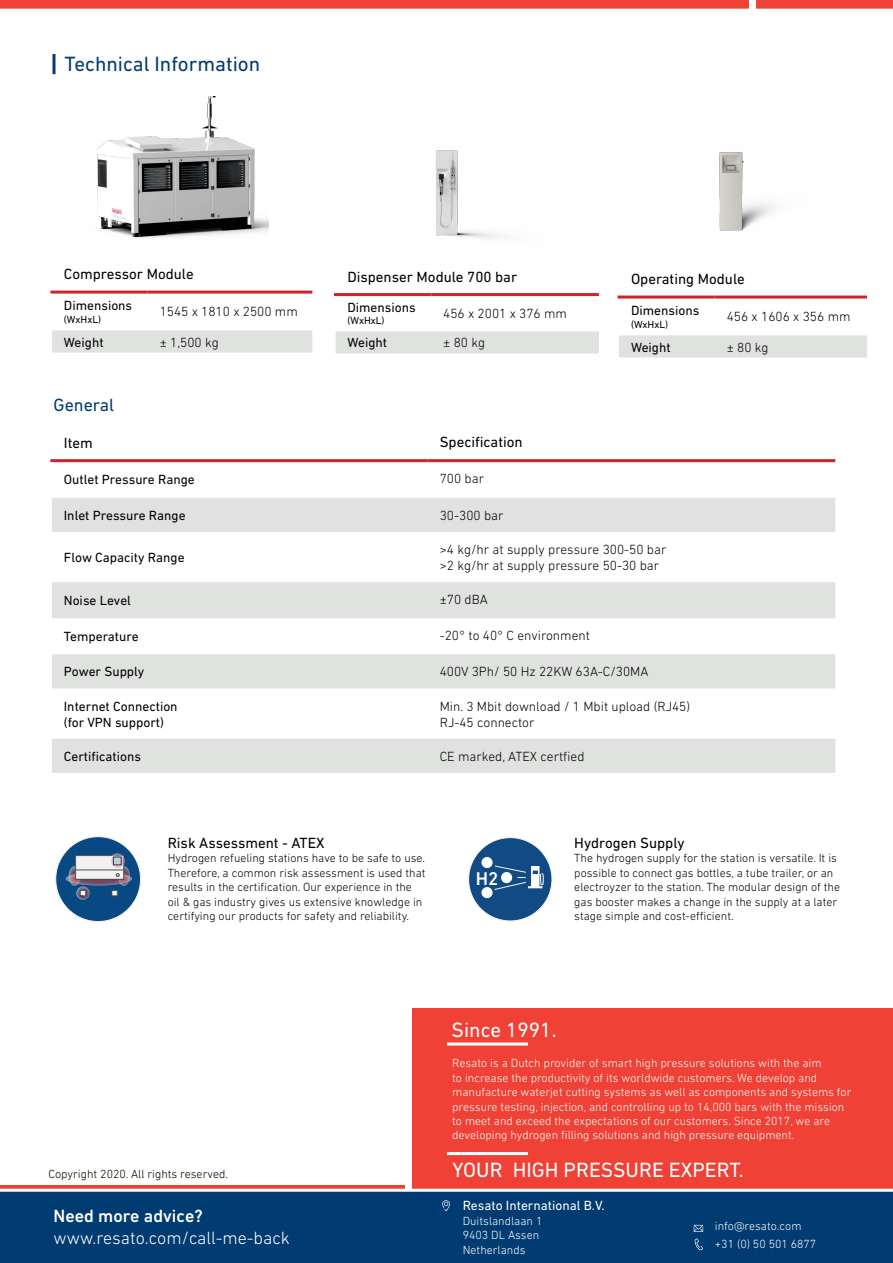
<style>
.page{position:relative;width:893px;height:1263px;background:#fff}
.page>*{position:absolute;margin:0;border:0;box-sizing:border-box;transform-origin:0 0}
.t1{font:21px "DIN Next LT Pro";color:#fff}
.t2{font:21px "DIN Next LT Pro";color:#003b71}
.t3{font:500 18.75px "DIN Next LT Pro";color:#fff}
.t4{font:300 18px "DIN Next LT Pro";color:#fff}
.t5{font:500 18px "DIN Next LT Pro";color:#fff}
.t6{font:18px "DIN Next LT Pro";color:#003b71}
.t7{font:15px "DIN Next LT Pro";color:#000}
.t8{font:300 13.5px/16.2px "DIN Next LT Pro";color:#000}
.t9{font:13.5px/16.2px "DIN Next LT Pro";color:#000}
.t10{font:13.5px "DIN Next LT Pro";color:#fff}
.t11{font:300 12px/14.4px "DIN Next LT Pro";color:#000}
.t12{font:300 12px/14.4px "DIN Next LT Pro";color:#fff}
.t13{font:10.5px "DIN Next LT Pro";color:#000}
</style>
<div class="page">
<div style="left:0;top:0;width:749px;height:9px;background:#ef4135"></div>
<div style="left:756px;top:0;width:137px;height:9px;background:#ef4135"></div>
<div style="left:412px;top:1008px;width:481px;height:181px;background:#ef4135"></div>
<hr style="left:447px;top:1042px;width:81px;height:3px;background:#fff">
<hr style="left:447px;top:1152px;width:81px;height:3px;background:#fff">
<svg style="left:0;top:1185px;width:405px;height:4px;background:#f04d42"></svg>
<div style="left:0;top:1191px;width:893px;height:72px;background:#003b71"></div>
<svg style="left:442px;top:1200px;width:8px;height:11px"></svg>
<svg style="left:694px;top:1225px;width:9px;height:7px"></svg>
<svg style="left:695px;top:1238px;width:8px;height:12px"></svg>
<img style="left:97px;top:97px;width:171px;height:141px">
<img style="left:436px;top:150px;width:65px;height:88px">
<img style="left:719px;top:152px;width:56px;height:79px">
<div style="left:52px;top:498px;width:783px;height:34px;background:#e1e1e1"></div>
<svg style="left:52px;top:582px;width:783px;height:191px;fill:#e0e2e0"></svg>
<hr style="left:50px;top:459px;width:378px;height:3px;background:#d2232a">
<hr style="left:428px;top:459px;width:407px;height:3px;background:#d2232a">
<hr style="left:52px;top:54px;width:3px;height:20px;background:#003b71">
<svg style="left:52px;top:290px;width:260px;height:62px"></svg>
<hr style="left:50px;top:294px;width:3px;height:36px;background:#fff">
<hr style="left:50px;top:291px;width:98px;height:3px;background:#d2232a">
<hr style="left:148px;top:291px;width:164px;height:3px;background:#d2232a">
<svg style="left:335px;top:296px;width:264px;height:57px"></svg>
<hr style="left:334px;top:296px;width:3px;height:35px;background:#fff">
<hr style="left:334px;top:293px;width:97px;height:3px;background:#d2232a">
<hr style="left:431px;top:293px;width:168px;height:3px;background:#d2232a">
<svg style="left:619px;top:295px;width:248px;height:62px"></svg>
<hr style="left:617px;top:299px;width:3px;height:36px;background:#fff">
<hr style="left:617px;top:296px;width:98px;height:3px;background:#d2232a">
<hr style="left:715px;top:296px;width:152px;height:3px;background:#d2232a">
<div style="left:56px;top:837px;width:85px;height:84px;background:#084883;border-radius:50%"></div>
<svg style="left:76px;top:886px;width:14px;height:14px"></svg>
<div style="left:76px;top:855px;width:48px;height:24px;background:#f2f2f2"></div>
<div style="left:76px;top:855px;width:48px;height:24px;border:1px solid #4d4d4d"></div>
<svg style="left:110px;top:853px;width:15px;height:15px"></svg>
<div style="left:113px;top:857px;width:8px;height:8px;background:#ccc"></div>
<div style="left:113px;top:857px;width:8px;height:8px;border:1px solid #084883"></div>
<svg style="left:66px;top:866px;width:66px;height:31px"></svg>
<div style="left:469px;top:838px;width:83px;height:83px;background:#124a83;border-radius:50%"></div>
<div style="left:481px;top:857px;width:12px;height:11px;background:#fff;border-radius:50%"></div>
<div style="left:481px;top:887px;width:12px;height:11px;background:#fff;border-radius:50%"></div>
<svg style="left:494px;top:865px;width:50px;height:25px"></svg>
<h1 class="t2" style="left:64px;top:52px;width:197px">Technical Information</h1>
<p class="t7" style="left:64px;top:265px;width:131px">Compressor Module</p>
<p class="t9" style="left:64px;top:297px;width:70px">Dimensions</p>
<p class="t13" style="left:64px;top:313px;width:39px">(WxHxL)</p>
<p class="t8" style="left:160px;top:303px;width:140px">1545 x 1810 x 2500 mm</p>
<p class="t7" style="left:347px;top:268px;width:171px">Dispenser Module 700 bar</p>
<p class="t9" style="left:347px;top:299px;width:70px">Dimensions</p>
<p class="t13" style="left:347px;top:315px;width:39px">(WxHxL)</p>
<p class="t8" style="left:443px;top:305px;width:125px">456 x 2001 x 376 mm</p>
<p class="t7" style="left:631px;top:270px;width:115px">Operating Module</p>
<p class="t9" style="left:631px;top:302px;width:70px">Dimensions</p>
<p class="t13" style="left:631px;top:318px;width:39px">(WxHxL)</p>
<p class="t8" style="left:727px;top:308px;width:125px">456 x 1606 x 356 mm</p>
<p class="t9" style="left:64px;top:334px;width:41px">Weight</p>
<p class="t8" style="left:160px;top:334px;width:61px">± 1,500 kg</p>
<p class="t9" style="left:347px;top:335px;width:41px">Weight</p>
<p class="t8" style="left:443px;top:335px;width:43px">± 80 kg</p>
<p class="t9" style="left:631px;top:339px;width:41px">Weight</p>
<p class="t8" style="left:727px;top:339px;width:43px">± 80 kg</p>
<h3 class="t6" style="left:54px;top:394px;width:62px">General</h3>
<p class="t7" style="left:64px;top:434px;width:30px">Item</p>
<p class="t7" style="left:440px;top:433px;width:84px">Specification</p>
<p class="t9" style="left:64px;top:471px;width:132px">Outlet Pressure Range</p>
<p class="t8" style="left:440px;top:470px;width:46px">700 bar</p>
<p class="t9" style="left:64px;top:507px;width:123px">Inlet Pressure Range</p>
<p class="t8" style="left:440px;top:507px;width:65px">30-300 bar</p>
<p class="t9" style="left:64px;top:549px;width:122px">Flow Capacity Range</p>
<p class="t8" style="left:440px;top:541px;width:228px">&gt;4 kg/hr at supply pressure 300-50 bar &gt;2 kg/hr at supply pressure 50-30 bar</p>
<p class="t9" style="left:64px;top:592px;width:69px">Noise Level</p>
<p class="t8" style="left:440px;top:591px;width:50px">±70 dBA</p>
<p class="t9" style="left:64px;top:628px;width:76px">Temperature</p>
<p class="t8" style="left:440px;top:627px;width:152px">-20° to 40° C environment</p>
<p class="t9" style="left:64px;top:664px;width:82px">Power Supply</p>
<p class="t8" style="left:440px;top:664px;width:210px">400V 3Ph/ 50 Hz 22KW 63A-C/30MA</p>
<p class="t9" style="left:64px;top:698px;width:115px">Internet Connection (for VPN support)</p>
<p class="t8" style="left:440px;top:698px;width:252px">Min. 3 Mbit download / 1 Mbit upload (RJ45)<br>RJ-45 connector</p>
<p class="t9" style="left:64px;top:748px;width:79px">Certifications</p>
<p class="t8" style="left:440px;top:748px;width:146px">CE marked, ATEX certfied</p>
<p class="t7" style="left:168px;top:834px;width:158px">Risk Assessment - ATEX</p>
<p class="t11" style="left:168px;top:851px;width:259px">Hydrogen refueling stations have to be safe to use.<br>Therefore, a common risk assessment is used that results in the certification. Our experience in the oil &amp; gas industry gives us extensive knowledge in certifying our products for safety and reliability.</p>
<h2 class="t3" style="left:476px;top:867px;width:24px">H2</h2>
<p class="t7" style="left:574px;top:834px;width:112px">Hydrogen Supply</p>
<p class="t11" style="left:574px;top:851px;width:267px">The hydrogen supply for the station is versatile. It is possible to connect gas bottles, a tube trailer, or an electroyzer to the station. The modular design of the gas booster makes a change in the supply at a later stage simple and cost-efficient.</p>
<p class="t11" style="left:49px;top:1167px;width:181px">Copyright 2020. All rights reserved.</p>
<h3 class="t5" style="left:54px;top:1206px;width:151px">Need more advice?</h3>
<h3 class="t4" style="left:54px;top:1227px;width:238px">www.resato.com/call-me-back</h3>
<h1 class="t1" style="left:452px;top:1018px;width:106px">Since 1991.</h1>
<p class="t12" style="left:452px;top:1056px;width:401px">Resato is a Dutch provider of smart high pressure solutions with the aim<br>to increase the productivity of its worldwide customers. We develop and manufacture waterjet cutting systems as well as components and systems for pressure testing, injection, and controlling up to 14,000 bars with the mission to meet and exceed the expectations of our customers. Since 2017, we are developing hydrogen filling solutions and high pressure equipment.</p>
<h1 class="t1" style="left:452px;top:1158px;width:293px">YOUR HIGH PRESSURE EXPERT.</h1>
<p class="t10" style="left:463px;top:1198px;width:143px">Resato International B.V.</p>
<p class="t12" style="left:463px;top:1213px;width:81px">Duitslandlaan 1<br>9403 DL Assen<br>Netherlands</p>
<p class="t12" style="left:715px;top:1217px;width:103px;line-height:18px">info@resato.com +31 (0) 50 501 6877</p>
</div>
